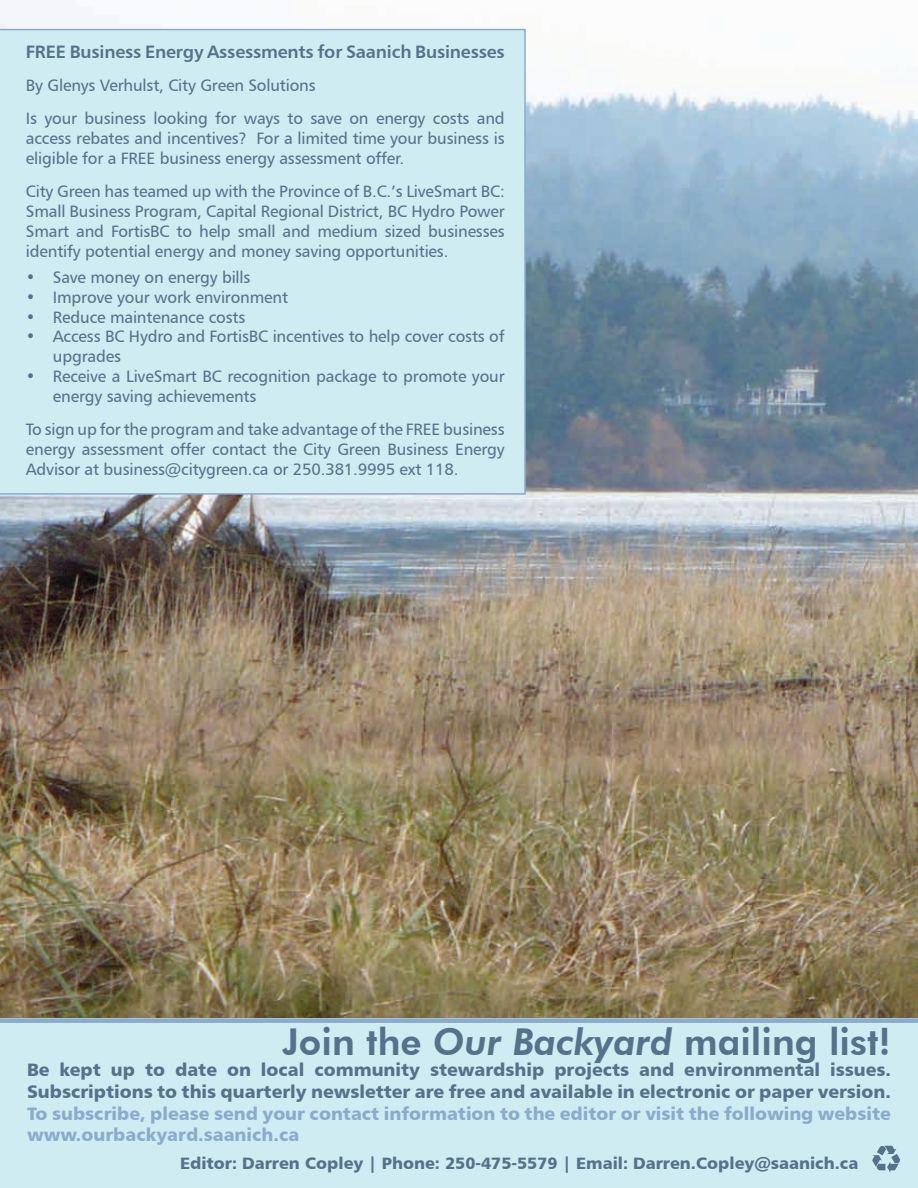
<style>
.page{position:relative;width:918px;height:1188px;background:#fff}
.page>*{position:absolute;margin:0;border:0;box-sizing:border-box;transform-origin:0 0}
.t1{font:800 37.05px "Futura BT";color:#56728b}
.t2{font:18px/21.6px "Humanist 777 BT Black B";color:#56728b}
.t3{font:18px/21.6px "Humanist 777 BT Black B";color:#8babcc}
.t4{font:18px "Humanist 777 BT Bold B";letter-spacing:-.01em;color:#56728b}
.t5{font:16.5px/19.8px "Humanist 777 BT Roman B";letter-spacing:-.01em;color:#56728b}
.t6{font:16.5px "Humanist 777 BT Black B";color:#56728b}
.s1{font-style:italic}
</style>
<div class="page">
<img style="left:0;top:0;width:918px;height:1018px">
<div style="left:0;top:1018px;width:918px;height:170px;background:#d0ecf3"></div>
<div style="left:0;top:1018px;width:918px;height:5px;background:#8babcc"></div>
<div style="left:0;top:29px;width:526px;height:466px;background:#d0ecf3"></div>
<svg style="left:872px;top:1145px;width:28px;height:28px"></svg>
<p class="t4" style="left:26px;top:40px;width:480px">FREE Business Energy Assessments for Saanich Businesses</p>
<p class="t5" style="left:26px;top:68px;width:480px;line-height:33.3px">By Glenys Verhulst, City Green Solutions<br>Is your business looking for ways to save on energy costs and</p>
<p class="t5" style="left:26px;top:128px;width:480px">access rebates and incentives? For a limited time your business is eligible for a FREE business energy assessment offer.</p>
<p class="t5" style="left:26px;top:181px;width:480px;text-align:justify">City Green has teamed up with the Province of B.C.’s LiveSmart BC:<br>Small Business Program, Capital Regional District, BC Hydro Power Smart and FortisBC to help small and medium sized businesses identify potential energy and money saving opportunities.</p>
<p class="t5" style="left:26px;top:267px;width:226px">• Save money on energy bills</p>
<p class="t5" style="left:26px;top:287px;width:264px">• Improve your work environment</p>
<p class="t5" style="left:26px;top:307px;width:221px">• Reduce maintenance costs</p>
<p class="t5" style="left:53px;top:327px;width:453px;text-indent:-27px">• Access BC Hydro and FortisBC incentives to help cover costs of upgrades</p>
<p class="t5" style="left:53px;top:366px;width:453px;text-indent:-27px">• Receive a LiveSmart BC recognition package to promote your energy saving achievements</p>
<p class="t5" style="left:26px;top:419px;width:480px;text-align:justify">To sign up for the program and take advantage of the FREE business energy assessment offer contact the City Green Business Energy Advisor at business@citygreen.ca or 250.381.9995 ext 118.</p>
<h1 class="t1" style="left:283px;top:1019px;width:610px">Join the <span class="s1">Our Backyard</span> mailing list!</h1>
<p class="t2" style="left:27px;top:1059px;width:866px">Be kept up to date on local community stewardship projects and environmental issues.<br>Subscriptions to this quarterly newsletter are free and available in electronic or paper version.</p>
<p class="t3" style="left:27px;top:1102px;width:866px">To subscribe, please send your contact information to the editor or visit the following website www.ourbackyard.saanich.ca</p>
<p class="t6" style="left:180px;top:1153px;width:680px">Editor: Darren Copley | Phone: 250-475-5579 | Email: Darren.Copley@saanich.ca</p>
</div>
